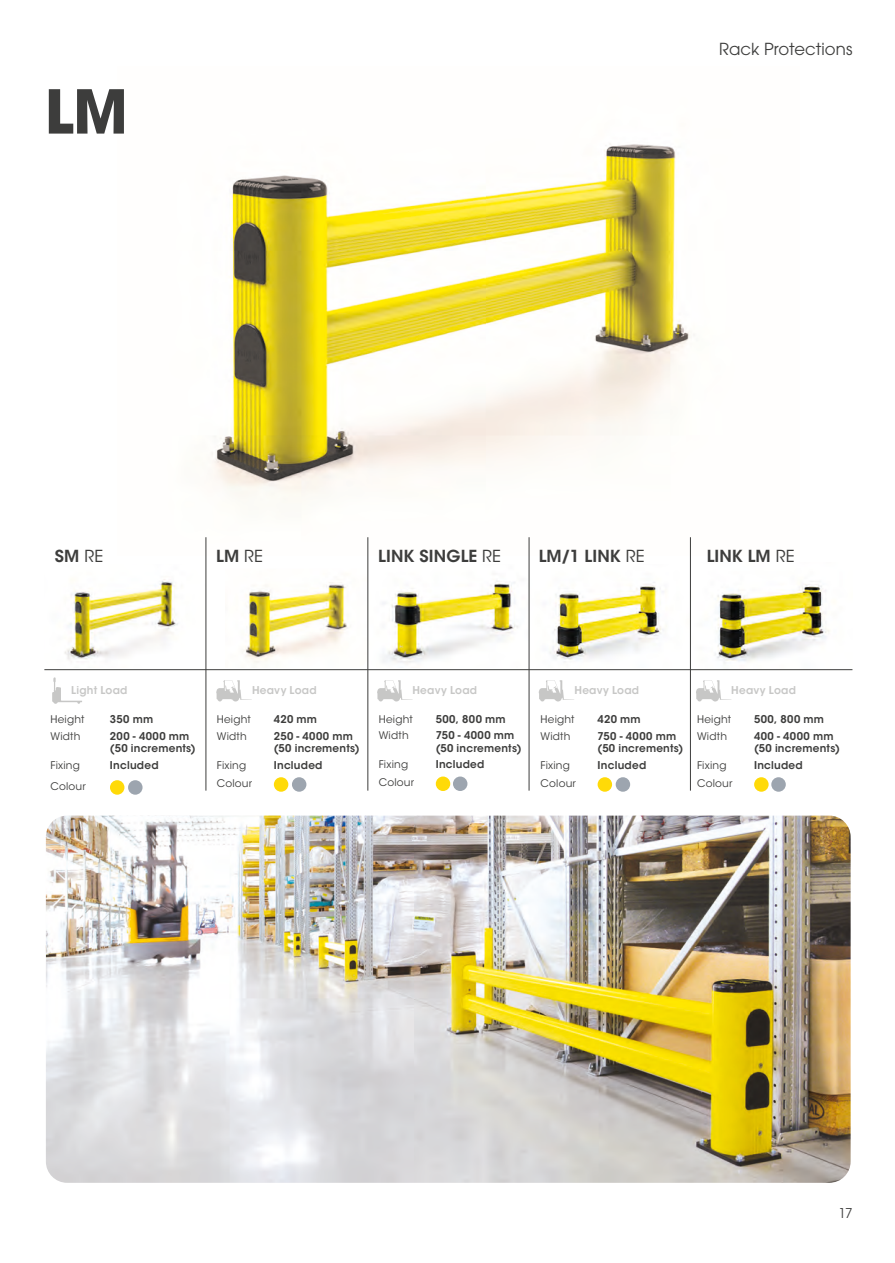
<style>
.page{position:relative;width:895px;height:1263px;background:#fff}
.page>*{position:absolute;margin:0;border:0;box-sizing:border-box;transform-origin:0 0}
.t1{font:700 60px "ITC Avant Garde Pro";color:#3d3d3c}
.t2{font:600 16.5px "ITC Avant Garde Std";letter-spacing:.005em;color:#3d3d3c}
.t3{font:16.5px "ITC Avant Garde Pro";color:#3d3d3c}
.t4{font:13.5px "ITC Avant Garde Pro";color:#3d3d3c}
.t5{font:600 10.65px/12.6px "ITC Avant Garde Std";letter-spacing:.025em;color:#3d3d3c}
.t6{font:600 10.65px "ITC Avant Garde Std";letter-spacing:.02em;color:#c7c7c6}
.t7{font:10.5px "ITC Avant Garde Std";letter-spacing:.02em;color:#3d3d3c}
.s1{font-weight:400}
</style>
<div class="page">
<img style="left:205px;top:144px;width:490px;height:411px">
<img style="left:64px;top:564px;width:142px;height:104px">
<img style="left:243px;top:569px;width:125px;height:99px">
<img style="left:382px;top:563px;width:448px;height:105px">
<img style="left:46px;top:816px;width:805px;height:367px">
<hr style="left:44px;top:669px;width:808px;height:1px;background:#3d3d3c">
<hr style="left:206px;top:537px;width:1px;height:254px;background:#3d3d3c">
<hr style="left:368px;top:537px;width:1px;height:254px;background:#3d3d3c">
<hr style="left:529px;top:537px;width:1px;height:254px;background:#3d3d3c">
<hr style="left:690px;top:537px;width:1px;height:254px;background:#3d3d3c">
<div style="left:274px;top:777px;width:14px;height:15px;background:#ffda08;border-radius:7px"></div>
<div style="left:292px;top:777px;width:14px;height:15px;background:#9da5af;border-radius:7px"></div>
<div style="left:110px;top:780px;width:14px;height:15px;background:#ffda08;border-radius:7px"></div>
<div style="left:128px;top:780px;width:15px;height:15px;background:#9da5af;border-radius:7px"></div>
<svg style="left:216px;top:680px;width:36px;height:21px"></svg>
<svg style="left:52px;top:677px;width:30px;height:27px"></svg>
<div style="left:436px;top:776px;width:14px;height:15px;background:#ffda08;border-radius:7px"></div>
<div style="left:453px;top:776px;width:14px;height:15px;background:#9da5af;border-radius:7px"></div>
<svg style="left:377px;top:680px;width:36px;height:21px"></svg>
<div style="left:598px;top:777px;width:14px;height:15px;background:#ffda08;border-radius:7px"></div>
<div style="left:616px;top:777px;width:14px;height:15px;background:#9da5af;border-radius:7px"></div>
<svg style="left:539px;top:680px;width:35px;height:21px"></svg>
<div style="left:754px;top:777px;width:15px;height:15px;background:#ffda08;border-radius:7px"></div>
<div style="left:771px;top:777px;width:15px;height:15px;background:#9da5af;border-radius:7px"></div>
<svg style="left:696px;top:680px;width:35px;height:21px"></svg>
<h1 class="t1" style="left:44px;top:71px;width:85px">LM</h1>
<h2 class="t3" style="left:719px;top:38px;width:135px">Rack Protections</h2>
<h2 class="t2" style="left:55px;top:546px;width:50px">SM <span class="s1">RE</span></h2>
<h2 class="t2" style="left:216px;top:546px;width:48px">LM <span class="s1">RE</span></h2>
<h2 class="t2" style="left:378px;top:546px;width:124px">LINK SINGLE <span class="s1">RE</span></h2>
<h2 class="t2" style="left:539px;top:546px;width:107px">LM/1 LINK <span class="s1">RE</span></h2>
<h2 class="t2" style="left:707px;top:546px;width:89px">LINK LM <span class="s1">RE</span></h2>
<p class="t6" style="left:71px;top:683px;width:58px">Light Load</p>
<p class="t6" style="left:252px;top:683px;width:66px">Heavy Load</p>
<p class="t7" style="left:50px;top:713px;width:36px">Height</p>
<p class="t5" style="left:110px;top:713px;width:45px">350 mm</p>
<p class="t7" style="left:50px;top:730px;width:31px">Width</p>
<p class="t5" style="left:110px;top:730px;width:87px">200 - 4000 mm (50 increments)</p>
<p class="t7" style="left:50px;top:759px;width:31px">Fixing</p>
<p class="t5" style="left:110px;top:759px;width:50px">Included</p>
<p class="t7" style="left:50px;top:779px;width:37px">Colour</p>
<p class="t7" style="left:217px;top:713px;width:36px">Height</p>
<p class="t5" style="left:274px;top:713px;width:45px">420 mm</p>
<p class="t7" style="left:217px;top:730px;width:31px">Width</p>
<p class="t5" style="left:274px;top:730px;width:87px">250 - 4000 mm (50 increments)</p>
<p class="t7" style="left:217px;top:759px;width:31px">Fixing</p>
<p class="t5" style="left:274px;top:759px;width:50px">Included</p>
<p class="t7" style="left:217px;top:776px;width:37px">Colour</p>
<p class="t6" style="left:412px;top:683px;width:66px">Heavy Load</p>
<p class="t7" style="left:379px;top:713px;width:36px">Height</p>
<p class="t5" style="left:436px;top:713px;width:71px">500, 800 mm</p>
<p class="t7" style="left:379px;top:729px;width:31px">Width</p>
<p class="t5" style="left:436px;top:729px;width:87px">750 - 4000 mm (50 increments)</p>
<p class="t7" style="left:379px;top:758px;width:31px">Fixing</p>
<p class="t5" style="left:436px;top:758px;width:50px">Included</p>
<p class="t7" style="left:379px;top:776px;width:37px">Colour</p>
<p class="t6" style="left:574px;top:683px;width:66px">Heavy Load</p>
<p class="t7" style="left:541px;top:713px;width:36px">Height</p>
<p class="t5" style="left:598px;top:713px;width:45px">420 mm</p>
<p class="t7" style="left:541px;top:730px;width:31px">Width</p>
<p class="t5" style="left:598px;top:730px;width:87px">750 - 4000 mm (50 increments)</p>
<p class="t7" style="left:541px;top:759px;width:31px">Fixing</p>
<p class="t5" style="left:598px;top:759px;width:50px">Included</p>
<p class="t7" style="left:541px;top:776px;width:37px">Colour</p>
<p class="t6" style="left:731px;top:683px;width:66px">Heavy Load</p>
<p class="t7" style="left:697px;top:713px;width:36px">Height</p>
<p class="t5" style="left:754px;top:713px;width:71px">500, 800 mm</p>
<p class="t7" style="left:697px;top:730px;width:31px">Width</p>
<p class="t5" style="left:754px;top:730px;width:87px">400 - 4000 mm (50 increments)</p>
<p class="t7" style="left:697px;top:759px;width:31px">Fixing</p>
<p class="t5" style="left:754px;top:759px;width:50px">Included</p>
<p class="t7" style="left:697px;top:776px;width:37px">Colour</p>
<p class="t4" style="left:839px;top:1205px;width:15px">17</p>
</div>
